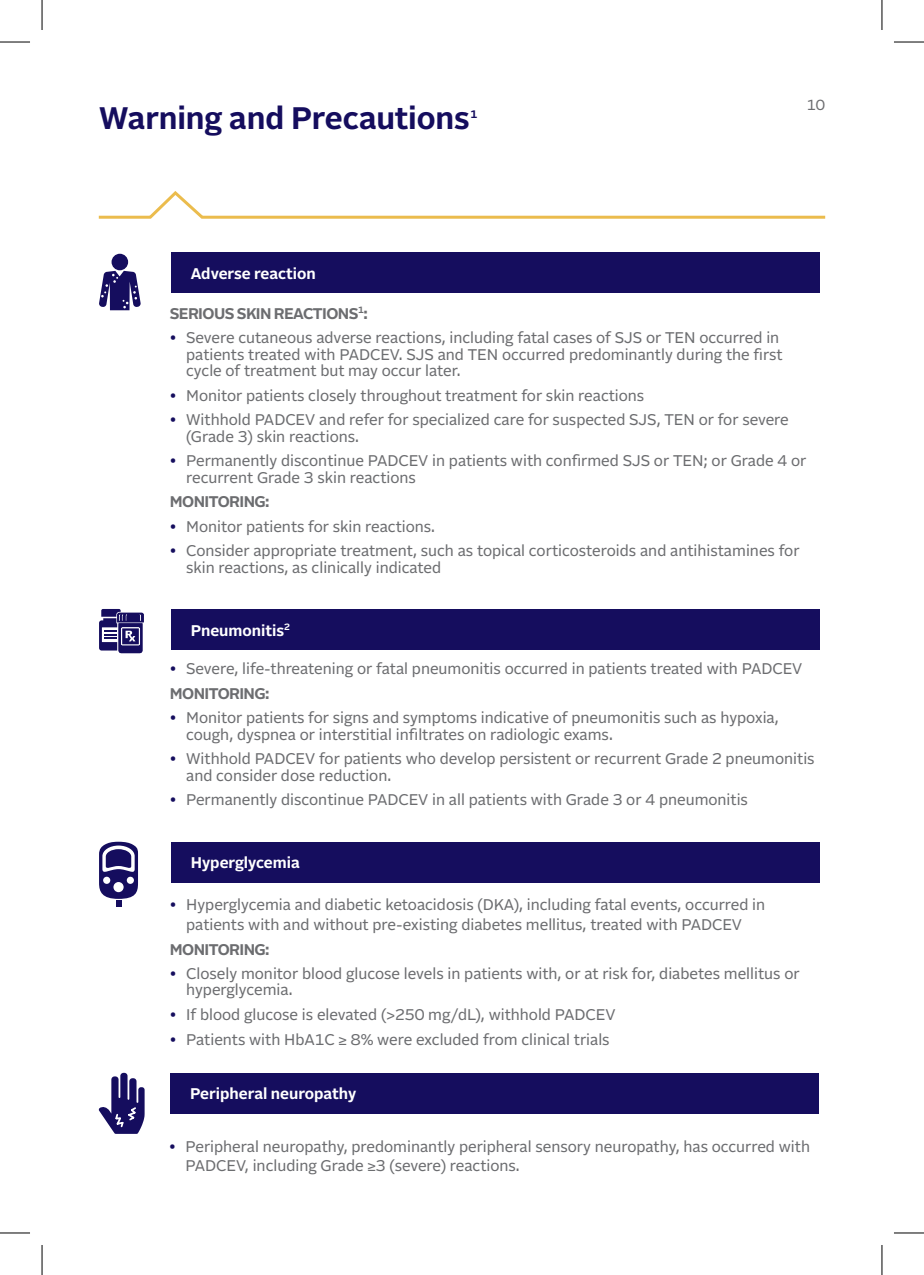
<style>
.page{position:relative;width:924px;height:1275px;background:#fff}
.page>*{position:absolute;margin:0;border:0;box-sizing:border-box;transform-origin:0 0}
.t1{font:700 31px "Alrightv 2 Normal LT";letter-spacing:-.005em;color:#150d5e}
.t2{font:15.4px/16.4px "Alrightv 2 Normal LT";color:#6c6d70}
.t3{font:700 15.4px "Alrightv 2 Normal LT";color:#fff}
.t4{font:700 15.4px "Alrightv 2 Normal LT";letter-spacing:-.035em;color:#6c6d70}
.t5{font:14.6px "Alrightv 2 Normal LT";color:#6c6d70}
.t6{font:700 11px "Alrightv 2 Normal LT";color:#150d5e}
.s1{color:#150d5e}
.s2{font-weight:700}
</style>
<div class="page">
<svg style="left:98px;top:191px;width:728px;height:28px"></svg>
<div style="left:111px;top:254px;width:17px;height:16px;background:#150d5e;border-radius:50%"></div>
<svg style="left:99px;top:271px;width:41px;height:39px"></svg>
<div style="left:171px;top:252px;width:648px;height:41px;background:#150d5e"></div>
<div style="left:171px;top:1072px;width:647px;height:41px;background:#150d5e"></div>
<div style="left:171px;top:609px;width:648px;height:41px;background:#150d5e"></div>
<svg style="left:99px;top:609px;width:45px;height:44px"></svg>
<div style="left:171px;top:841px;width:648px;height:41px;background:#150d5e"></div>
<svg style="left:99px;top:841px;width:39px;height:66px"></svg>
<svg style="left:99px;top:1072px;width:45px;height:61px"></svg>
<hr style="left:0;top:42px;width:30px;height:1px;background:#000">
<hr style="left:893px;top:42px;width:30px;height:1px;background:#000">
<hr style="left:0;top:1232px;width:30px;height:1px;background:#000">
<hr style="left:893px;top:1232px;width:30px;height:1px;background:#000">
<hr style="left:42px;top:0;width:1px;height:30px;background:#000">
<hr style="left:42px;top:1245px;width:1px;height:30px;background:#000">
<hr style="left:881px;top:0;width:1px;height:30px;background:#000">
<hr style="left:881px;top:1245px;width:1px;height:30px;background:#000">
<h1 class="t1" style="left:99px;top:96px;width:372px">Warning and Precautions</h1>
<p class="t6" style="left:470px;top:107px;width:9px">1</p>
<p class="t3" style="left:191px;top:262px;width:126px">Adverse reaction</p>
<p class="t5" style="left:806px;top:95px;width:20px">10</p>
<p class="t4" style="left:170px;top:302px;width:199px">SERIOUS SKIN REACTIONS<sup>1</sup>:</p>
<p class="t2" style="left:186px;top:329px;width:597px;text-indent:-16px"><span class="s1">•</span> Severe cutaneous adverse reactions, including fatal cases of SJS or TEN occurred in patients treated with PADCEV. SJS and TEN occurred predominantly during the first cycle of treatment but may occur later.</p>
<p class="t2" style="left:170px;top:386px;width:476px"><span class="s1">•</span> Monitor patients closely throughout treatment for skin reactions</p>
<p class="t2" style="left:186px;top:411px;width:603px;text-indent:-16px"><span class="s1">•</span> Withhold PADCEV and refer for specialized care for suspected SJS, TEN or for severe (Grade 3) skin reactions.</p>
<p class="t2" style="left:186px;top:452px;width:621px;text-indent:-16px"><span class="s1">•</span> Permanently discontinue PADCEV in patients with confirmed SJS or TEN; or Grade 4 or recurrent Grade 3 skin reactions</p>
<p class="t4" style="left:170px;top:490px;width:101px">MONITORING:</p>
<p class="t2" style="left:170px;top:517px;width:267px"><span class="s1">•</span> Monitor patients for skin reactions.</p>
<p class="t2" style="left:186px;top:542px;width:614px;text-indent:-16px"><span class="s1">•</span> Consider appropriate treatment, such as topical corticosteroids and antihistamines for skin reactions, as clinically indicated</p>
<p class="t3" style="left:191px;top:619px;width:101px">Pneumonitis<sup>2</sup></p>
<p class="t2" style="left:170px;top:656px;width:633px;line-height:24.6px"><span class="s1">•</span> Severe, life-threatening or fatal pneumonitis occurred in patients treated with PADCEV<br><span class="s2">MONITORING:</span></p>
<p class="t2" style="left:186px;top:709px;width:594px;text-indent:-16px"><span class="s1">•</span> Monitor patients for signs and symptoms indicative of pneumonitis such as hypoxia, cough, dyspnea or interstitial infiltrates on radiologic exams.</p>
<p class="t2" style="left:186px;top:750px;width:629px;text-indent:-16px"><span class="s1">•</span> Withhold PADCEV for patients who develop persistent or recurrent Grade 2 pneumonitis and consider dose reduction.</p>
<p class="t2" style="left:170px;top:791px;width:579px"><span class="s1">•</span> Permanently discontinue PADCEV in all patients with Grade 3 or 4 pneumonitis</p>
<p class="t3" style="left:191px;top:852px;width:110px">Hyperglycemia</p>
<p class="t2" style="left:170px;top:893px;width:596px;line-height:20px;text-align:center"><span class="s1">•</span> Hyperglycemia and diabetic ketoacidosis (DKA), including fatal events, occurred in patients with and without pre-existing diabetes mellitus, treated with PADCEV</p>
<p class="t4" style="left:170px;top:938px;width:101px">MONITORING:</p>
<p class="t2" style="left:186px;top:964px;width:614px;text-indent:-16px"><span class="s1">•</span> Closely monitor blood glucose levels in patients with, or at risk for, diabetes mellitus or hyperglycemia.</p>
<p class="t2" style="left:170px;top:1005px;width:447px"><span class="s1">•</span> If blood glucose is elevated (&gt;250 mg/dL), withhold PADCEV</p>
<p class="t2" style="left:170px;top:1030px;width:441px"><span class="s1">•</span> Patients with HbA1C ≥ 8% were excluded from clinical trials</p>
<p class="t3" style="left:190px;top:1083px;width:167px">Peripheral neuropathy</p>
<p class="t2" style="left:185px;top:1136px;width:625px;line-height:18.6px;text-indent:-16px"><span class="s1">•</span> Peripheral neuropathy, predominantly peripheral sensory neuropathy, has occurred with<br>PADCEV, including Grade ≥3 (severe) reactions.</p>
</div>
